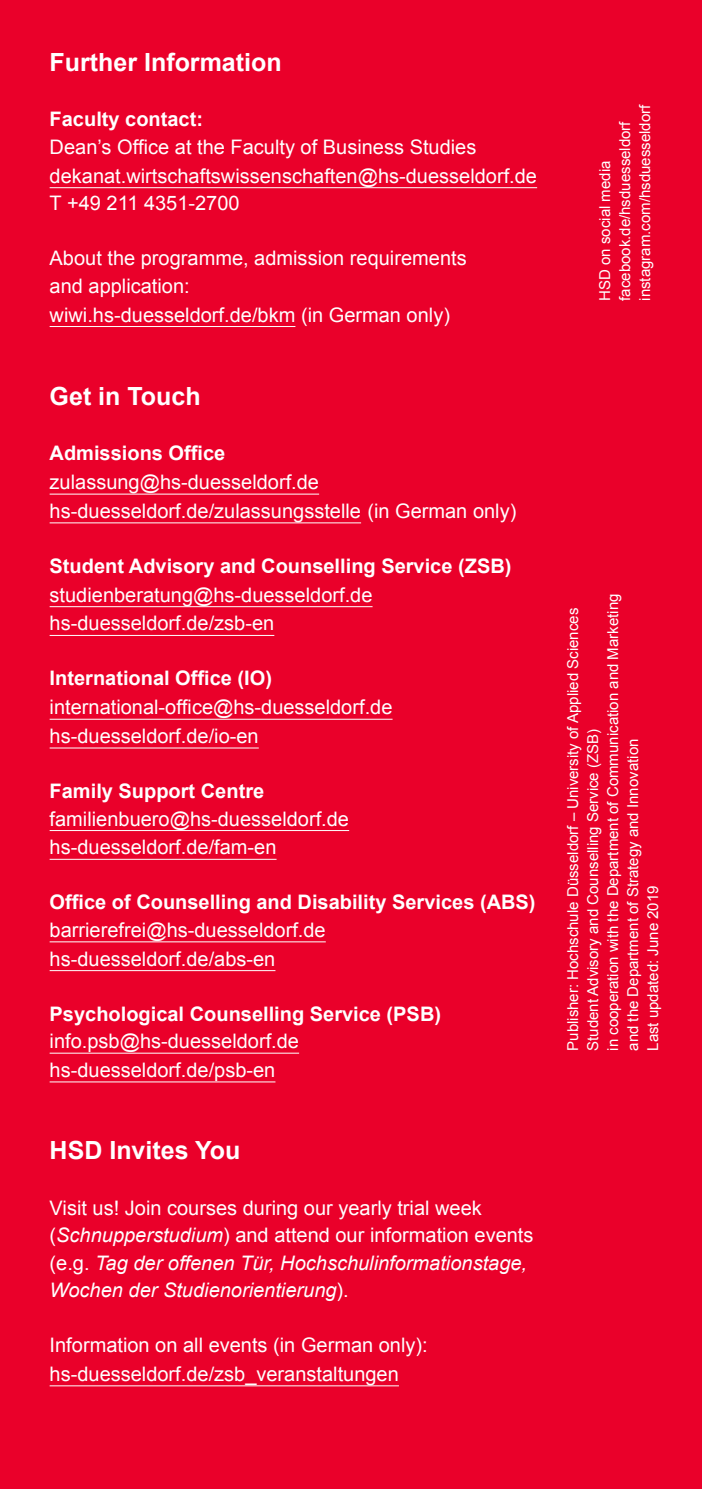
<style>
.page{position:relative;width:702px;height:1489px;background:#fff}
.page>*{position:absolute;margin:0;border:0;box-sizing:border-box;transform-origin:0 0}
.HSD___08_-_Headline{font:700 25px "Arial";color:#fff}
.HSD___10_-_Websites{font:700 25px "Arial";color:#fff}
.HSD___10_-_Websites-2{font:20px "Arial";color:#fff}
.HSD___13___Text_weiß{font:700 20px "Arial";color:#fff}
.HSD___13___Text_weiß-2{font:italic 20px/27.5px "Arial";color:#fff}
.HSD___13___Text_weiß-3{font:20px/27.5px "Arial";color:#fff}
.HSD___13___Text_weiß-4{font:15px/20px "Arial";color:#fff}
.s1{font-style:normal}
</style>
<div class="page">
<div style="left:0;top:0;width:702px;height:1488px;background:#ea002a"></div>
<hr style="left:50px;top:187px;width:487px;height:1px;background:#fff">
<hr style="left:50px;top:326px;width:245px;height:1px;background:#fff">
<hr style="left:50px;top:493px;width:269px;height:1px;background:#fff">
<hr style="left:50px;top:522px;width:311px;height:1px;background:#fff">
<hr style="left:50px;top:606px;width:322px;height:1px;background:#fff">
<hr style="left:50px;top:635px;width:224px;height:1px;background:#fff">
<hr style="left:50px;top:718px;width:342px;height:1px;background:#fff">
<hr style="left:50px;top:747px;width:209px;height:1px;background:#fff">
<hr style="left:50px;top:830px;width:299px;height:1px;background:#fff">
<hr style="left:50px;top:858px;width:226px;height:1px;background:#fff">
<hr style="left:50px;top:941px;width:276px;height:1px;background:#fff">
<hr style="left:50px;top:970px;width:225px;height:1px;background:#fff">
<hr style="left:50px;top:1052px;width:249px;height:1px;background:#fff">
<hr style="left:50px;top:1081px;width:225px;height:1px;background:#fff">
<hr style="left:50px;top:1385px;width:349px;height:1px;background:#fff">
<p class="HSD___08_-_Headline" style="left:50px;top:46px;width:233px">Further Information</p>
<p class="HSD___13___Text_weiß" style="left:50px;top:106px;width:155px">Faculty contact:</p>
<p class="HSD___13___Text_weiß-3" style="left:50px;top:133px;width:428px">Dean’s Office at the Faculty of Business Studies</p>
<p class="HSD___10_-_Websites-2" style="left:50px;top:162px;width:489px">dekanat.wirtschaftswissenschaften@hs-duesseldorf.de</p>
<p class="HSD___13___Text_weiß-3" style="left:50px;top:190px;width:191px">T +49 211 4351-2700</p>
<p class="HSD___13___Text_weiß-3" style="left:50px;top:245px;width:418px">About the programme, admission requirements and application:</p>
<p class="HSD___10_-_Websites-2" style="left:50px;top:301px;width:402px">wiwi.hs-duesseldorf.de/bkm (in German only)</p>
<p class="HSD___10_-_Websites" style="left:50px;top:380px;width:152px">Get in Touch</p>
<p class="HSD___13___Text_weiß" style="left:50px;top:440px;width:177px">Admissions Office</p>
<p class="HSD___10_-_Websites-2" style="left:50px;top:469px;width:271px">zulassung@hs-duesseldorf.de</p>
<p class="HSD___10_-_Websites-2" style="left:50px;top:497px;width:468px">hs-duesseldorf.de/zulassungsstelle (in German only)</p>
<p class="HSD___13___Text_weiß" style="left:50px;top:552px;width:463px">Student Advisory and Counselling Service (ZSB)</p>
<p class="HSD___10_-_Websites-2" style="left:50px;top:581px;width:324px">studienberatung@hs-duesseldorf.de</p>
<p class="HSD___10_-_Websites-2" style="left:50px;top:610px;width:226px">hs-duesseldorf.de/zsb-en</p>
<p class="HSD___13___Text_weiß" style="left:50px;top:665px;width:224px">International Office (IO)</p>
<p class="HSD___10_-_Websites-2" style="left:50px;top:694px;width:344px">international-office@hs-duesseldorf.de</p>
<p class="HSD___10_-_Websites-2" style="left:50px;top:722px;width:210px">hs-duesseldorf.de/io-en</p>
<p class="HSD___13___Text_weiß" style="left:50px;top:777px;width:216px">Family Support Centre</p>
<p class="HSD___10_-_Websites-2" style="left:50px;top:805px;width:301px">familienbuero@hs-duesseldorf.de</p>
<p class="HSD___10_-_Websites-2" style="left:50px;top:834px;width:228px">hs-duesseldorf.de/fam-en</p>
<p class="HSD___13___Text_weiß" style="left:50px;top:888px;width:487px">Office of Counselling and Disability Services (ABS)</p>
<p class="HSD___10_-_Websites-2" style="left:50px;top:916px;width:277px">barrierefrei@hs-duesseldorf.de</p>
<p class="HSD___10_-_Websites-2" style="left:50px;top:945px;width:227px">hs-duesseldorf.de/abs-en</p>
<p class="HSD___13___Text_weiß" style="left:50px;top:1000px;width:393px">Psychological Counselling Service (PSB)</p>
<p class="HSD___10_-_Websites-2" style="left:50px;top:1027px;width:251px">info.psb@hs-duesseldorf.de</p>
<p class="HSD___10_-_Websites-2" style="left:50px;top:1056px;width:227px">hs-duesseldorf.de/psb-en</p>
<p class="HSD___08_-_Headline" style="left:50px;top:1133px;width:192px">HSD Invites You</p>
<p class="HSD___13___Text_weiß-2" style="left:50px;top:1193px;width:485px"><span class="s1">Visit us! Join courses during our yearly trial week (</span>Schnupperstudium<span class="s1">) and attend our information events (e.g.</span> Tag der offenen Tür, Hochschulinformationstage, Wochen der Studienorientierung<span class="s1">).</span></p>
<p class="HSD___13___Text_weiß-3" style="left:50px;top:1331px;width:379px">Information on all events (in German only):</p>
<p class="HSD___10_-_Websites-2" style="left:50px;top:1360px;width:351px">hs-duesseldorf.de/zsb_veranstaltungen</p>
<p class="HSD___13___Text_weiß-4" style="left:595px;top:301px;width:142px;rotate:-90deg">HSD on social media</p>
<p class="HSD___13___Text_weiß-4" style="left:615px;top:301px;width:198px;rotate:-90deg">facebook.de/hsduesseldorf instagram.com/hsduesseldorf</p>
<p class="HSD___13___Text_weiß-4" style="left:583px;top:1050px;width:458px;rotate:-90deg">Student Advisory and Counselling Service (ZSB)<br>in cooperation with the Department of Communication and Marketing and the Department of Strategy and Innovation</p>
<p class="HSD___13___Text_weiß-4" style="left:563px;top:1050px;width:444px;rotate:-90deg">Publisher: Hochschule Düsseldorf – University of Applied Sciences</p>
<p class="HSD___13___Text_weiß-4" style="left:643px;top:1050px;width:167px;rotate:-90deg">Last updated: June 2019</p>
</div>
